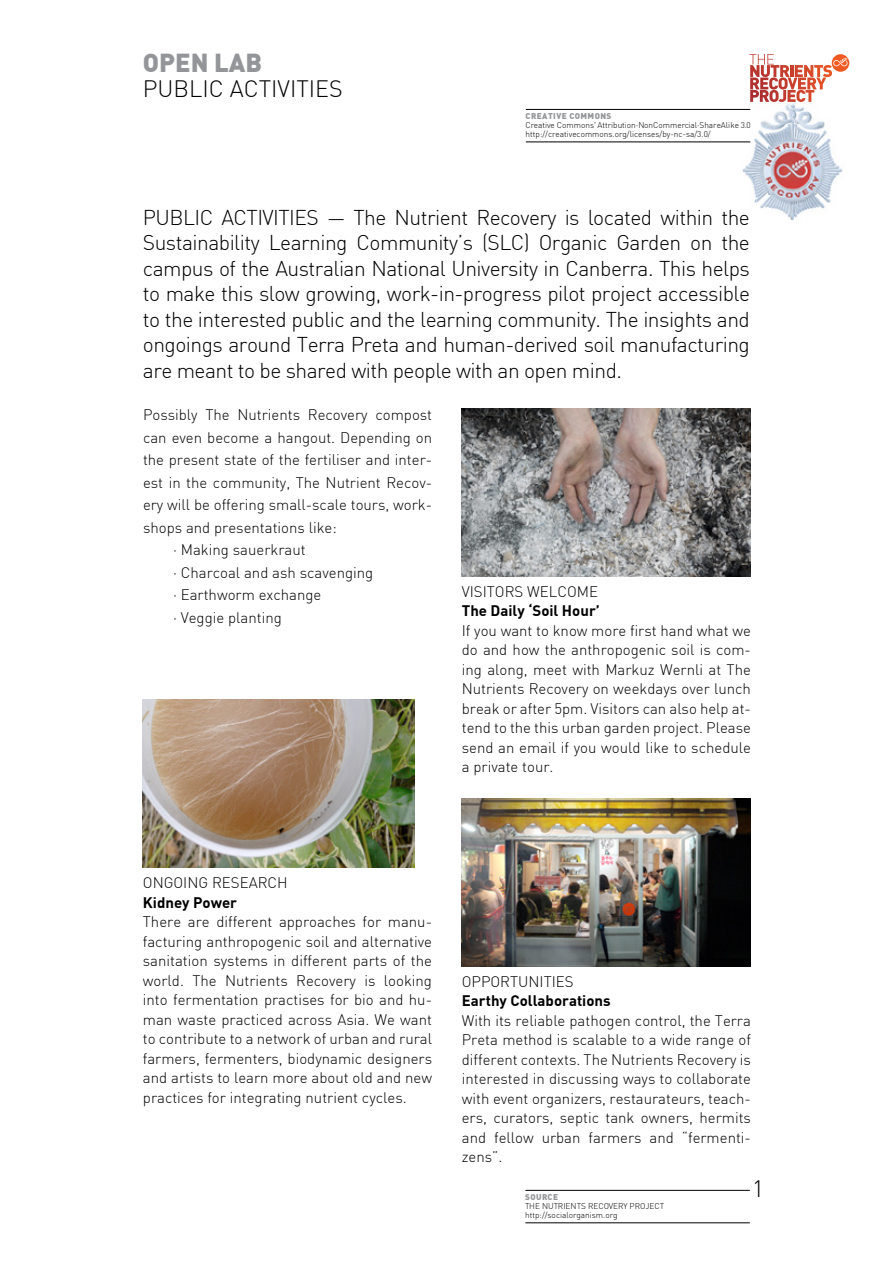
<style>
.page{position:relative;width:893px;height:1263px;background:#fff}
.page>*{position:absolute;margin:0;border:0;box-sizing:border-box;transform-origin:0 0}
.t1{font:900 25.5px "DIN Pro";color:#939598}
.t2{font:300 23.25px "DIN";color:#000}
.t3{font:300 21px/25.5px "DIN";letter-spacing:-.025em;color:#000;text-align:justify}
.t4{font:300 15px/19.5px "DIN";color:#000;text-align:justify}
.t5{font:700 15px "DIN";color:#000}
.t6{font:300 8.25px/9px "DIN";color:#000}
.t7{font:900 8.25px "DIN Pro";letter-spacing:.05em;color:#939598}
.s1{font-size:12.3px}
</style>
<div class="page">
<img style="left:462px;top:408px;width:288px;height:168px">
<img style="left:462px;top:798px;width:288px;height:168px">
<img style="left:143px;top:700px;width:272px;height:168px">
<img style="left:742px;top:104px;width:101px;height:115px">
<svg style="left:749px;top:54px;width:99px;height:48px"></svg>
<hr style="left:526px;top:109px;width:224px;height:1px;background:#000">
<hr style="left:525px;top:1190px;width:225px;height:1px;background:#000">
<hr style="left:526px;top:142px;width:224px;height:1px;background:#000">
<hr style="left:525px;top:1222px;width:225px;height:1px;background:#000">
<h1 class="t1" style="left:143px;top:46px;width:121px">OPEN LAB</h1>
<h2 class="t2" style="left:143px;top:74px;width:201px">PUBLIC ACTIVITIES</h2>
<p class="t7" style="left:526px;top:111px;width:87px">CREATIVE COMMONS</p>
<p class="t6" style="left:526px;top:121px;width:227px">Creative Commons<span class="s1">’</span> Attribution-NonCommercial-ShareAlike 3.0 http://creativecommons.org/licenses/by-nc-sa/3.0/</p>
<p class="t3" style="left:143px;top:204px;width:609px">PUBLIC ACTIVITIES — The Nutrient Recovery is located within the Sustainability Learning Community’s (SLC) Organic Garden on the campus of the Australian National University in Canberra. This helps to make this slow growing, work-in-progress pilot project accessible to the interested public and the learning community. The insights and ongoings around Terra Preta and human-derived soil manufacturing are meant to be shared with people with an open mind.</p>
<p class="t4" style="left:143px;top:405px;width:291px">Possibly The Nutrients Recovery compost</p>
<p class="t4" style="left:143px;top:427px;width:291px">can even become a hangout. Depending on</p>
<p class="t4" style="left:143px;top:450px;width:291px">the present state of the fertiliser and inter-</p>
<p class="t4" style="left:143px;top:472px;width:291px">est in the community, The Nutrient Recov-</p>
<p class="t4" style="left:143px;top:495px;width:291px">ery will be offering small-scale tours, work-</p>
<p class="t4" style="left:143px;top:517px;width:195px">shops and presentations like:</p>
<p class="t4" style="left:173px;top:540px;width:134px">· Making sauerkraut</p>
<p class="t4" style="left:173px;top:562px;width:202px">· Charcoal and ash scavenging</p>
<p class="t4" style="left:173px;top:585px;width:150px">· Earthworm exchange</p>
<p class="t4" style="left:173px;top:607px;width:110px">· Veggie planting</p>
<p class="t4" style="left:462px;top:581px;width:138px">VISITORS WELCOME</p>
<p class="t5" style="left:462px;top:601px;width:140px">The Daily ‘Soil Hour’</p>
<p class="t4" style="left:462px;top:620px;width:291px">If you want to know more first hand what we do and how the anthropogenic soil is com&shy;ing along, meet with Markuz Wernli at The Nutrients Recovery on weekdays over lunch break or after 5pm. Visitors can also help at&shy;tend to the this urban garden project. Please send an email if you would like to schedule a private tour.</p>
<p class="t4" style="left:143px;top:873px;width:146px">ONGOING RESEARCH</p>
<p class="t5" style="left:143px;top:893px;width:96px">Kidney Power</p>
<p class="t4" style="left:143px;top:912px;width:291px">There are different approaches for manu&shy;facturing anthropogenic soil and alternative sanitation systems in different parts of the world. The Nutrients Recovery is looking into fermentation practises for bio and hu&shy;man waste practiced across Asia. We want to contribute to a network of urban and rural farmers, fermenters, biodynamic designers and artists to learn more about old and new practices for integrating nutrient cycles.</p>
<p class="t4" style="left:462px;top:971px;width:113px">OPPORTUNITIES</p>
<p class="t5" style="left:462px;top:991px;width:150px">Earthy Collaborations</p>
<p class="t4" style="left:462px;top:1010px;width:291px">With its reliable pathogen control, the Terra Preta method is scalable to a wide range of different contexts. The Nutrients Recovery is interested in discussing ways to collaborate with event organizers, restaurateurs, teach&shy;ers, curators, septic tank owners, hermits and fellow urban farmers and “fermenti&shy;zens”.</p>
<p class="t7" style="left:525px;top:1191px;width:34px">SOURCE</p>
<p class="t6" style="left:525px;top:1201px;width:141px">THE NUTRIENTS RECOVERY PROJECT http://socialorganism.org</p>
<h2 class="t2" style="left:752px;top:1174px;width:13px">1</h2>
</div>
